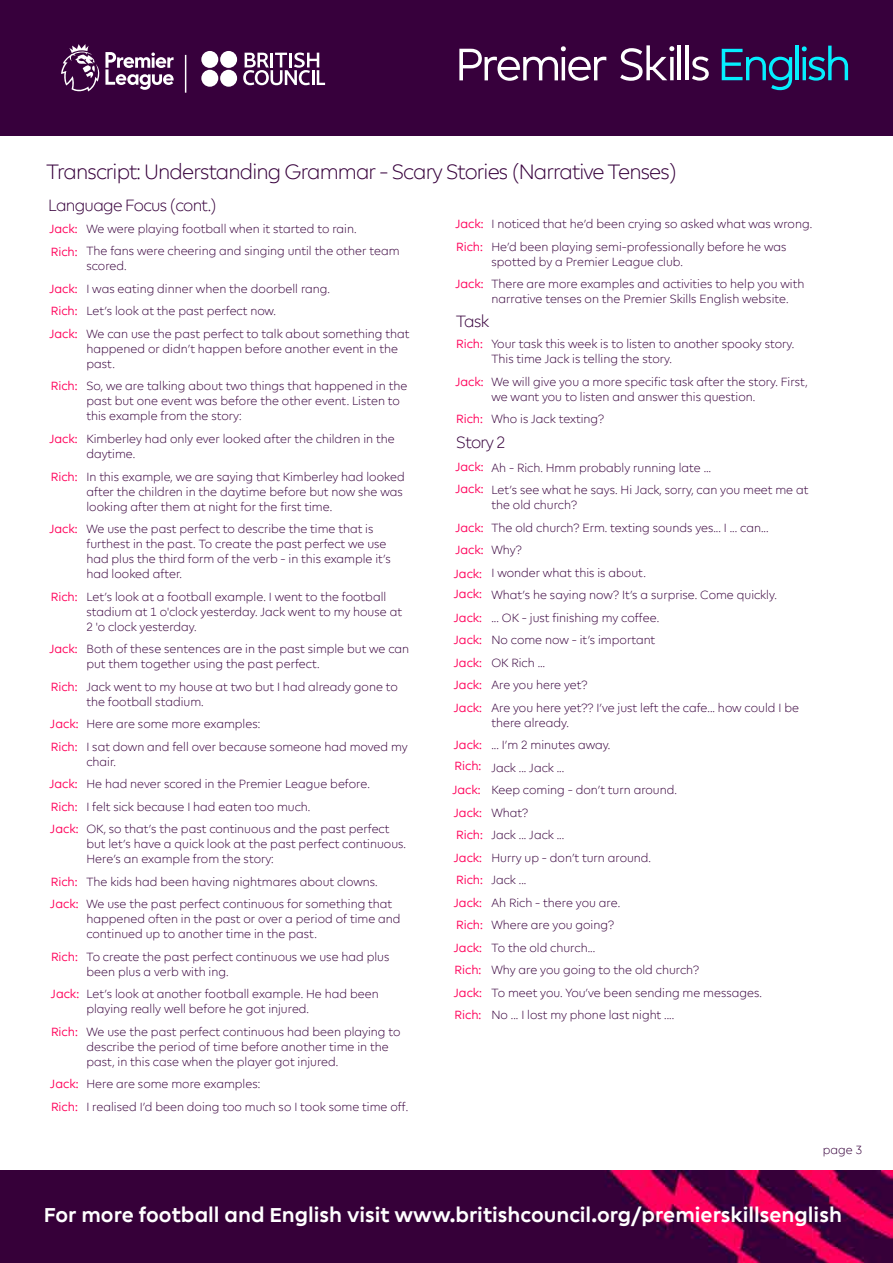
<style>
.page{position:relative;width:893px;height:1263px;background:#fff}
.page>*{position:absolute;margin:0;border:0;box-sizing:border-box;transform-origin:0 0}
.t1{font:300 21px "Premier League";letter-spacing:-.04em;color:#37003c}
.t2{font:700 20.25px "Premier League";color:#fff}
.t3{font:300 16.5px "Premier League";letter-spacing:-.04em;color:#37003c}
.t4{font:300 12px/22.5px "Premier League";color:#37003c}
.t5{font:12px/22.5px "Premier League";color:#ff005a}
</style>
<div class="page">
<div style="left:0;top:0;width:893px;height:135px;background:#37003c"></div>
<img style="left:0;top:1170px;width:893px;height:93px">
<svg style="left:459px;top:46px;width:147px;height:35px"></svg>
<svg style="left:620px;top:45px;width:54px;height:36px"></svg>
<hr style="left:678px;top:45px;width:3px;height:35px;background:#fff">
<hr style="left:685px;top:45px;width:4px;height:35px;background:#fff">
<svg style="left:692px;top:57px;width:17px;height:24px"></svg>
<svg style="left:722px;top:49px;width:70px;height:41px"></svg>
<hr style="left:795px;top:46px;width:4px;height:34px;background:#05efff">
<svg style="left:802px;top:46px;width:46px;height:35px"></svg>
<svg style="left:243px;top:53px;width:82px;height:32px"></svg>
<div style="left:220px;top:51px;width:17px;height:17px;background:#fff;border-radius:50%"></div>
<div style="left:201px;top:51px;width:17px;height:17px;background:#fff;border-radius:50%"></div>
<div style="left:220px;top:70px;width:17px;height:17px;background:#fff;border-radius:50%"></div>
<div style="left:201px;top:70px;width:17px;height:17px;background:#fff;border-radius:50%"></div>
<svg style="left:61px;top:44px;width:113px;height:48px"></svg>
<hr style="left:185px;top:55px;width:1px;height:38px;background:#fff">
<h1 class="t1" style="left:47px;top:160px;width:632px">Transcript: Understanding Grammar - Scary Stories (Narrative Tenses)</h1>
<h3 class="t3" style="left:48px;top:196px;width:170px">Language Focus (cont.)</h3>
<p class="t4" style="left:86px;top:218px;width:315px">We were playing football when it started to rain.<br>The fans were cheering and singing until the other team</p>
<p class="t4" style="left:86px;top:255px;width:325px">scored.<br>I was eating dinner when the doorbell rang.<br>Let’s look at the past perfect now.<br>We can use the past perfect to talk about something that</p>
<p class="t4" style="left:86px;top:342px;width:313px;line-height:15px">happened or didn’t happen before another event in the past.</p>
<p class="t4" style="left:86px;top:379px;width:322px;line-height:15px">So, we are talking about two things that happened in the past but one event was before the other event. Listen to this example from the story:</p>
<p class="t4" style="left:86px;top:432px;width:310px;line-height:15px">Kimberley had only ever looked after the children in the daytime.</p>
<p class="t4" style="left:86px;top:469px;width:320px;line-height:15px">In this example, we are saying that Kimberley had looked after the children in the daytime before but now she was looking after them at night for the first time.</p>
<p class="t4" style="left:86px;top:522px;width:306px;line-height:15px">We use the past perfect to describe the time that is furthest in the past. To create the past perfect we use had plus the third form of the verb - in this example it’s had looked after.</p>
<p class="t4" style="left:86px;top:589px;width:317px;line-height:15px">Let’s look at a football example. I went to the football stadium at 1 o'clock yesterday. Jack went to my house at<br>2 'o clock yesterday.</p>
<p class="t4" style="left:86px;top:642px;width:324px;line-height:15px">Both of these sentences are in the past simple but we can put them together using the past perfect.</p>
<p class="t4" style="left:86px;top:679px;width:313px;line-height:15px">Jack went to my house at two but I had already gone to the football stadium.</p>
<p class="t4" style="left:86px;top:713px;width:323px">Here are some more examples:<br>I sat down and fell over because someone had moved my</p>
<p class="t4" style="left:86px;top:750px;width:304px">chair.<br>He had never scored in the Premier League before.<br>I felt sick because I had eaten too much.<br>OK, so that’s the past continuous and the past perfect</p>
<p class="t4" style="left:86px;top:837px;width:321px;line-height:15px">but let’s have a quick look at the past perfect continuous.<br>Here’s an example from the story:</p>
<p class="t4" style="left:86px;top:870px;width:307px">The kids had been having nightmares about clowns.<br>We use the past perfect continuous for something that</p>
<p class="t4" style="left:86px;top:912px;width:316px;line-height:15px">happened often in the past or over a period of time and continued up to another time in the past.</p>
<p class="t4" style="left:86px;top:949px;width:305px;line-height:15px">To create the past perfect continuous we use had plus been plus a verb with ing.</p>
<p class="t4" style="left:86px;top:987px;width:294px;line-height:15px">Let’s look at another football example. He had been playing really well before he got injured.</p>
<p class="t4" style="left:86px;top:1024px;width:316px;line-height:15px">We use the past perfect continuous had been playing to describe the period of time before another time in the past, in this case when the player got injured.</p>
<p class="t4" style="left:86px;top:1073px;width:323px">Here are some more examples:<br>I realised I’d been doing too much so I took some time off.</p>
<p class="t5" style="left:49px;top:218px;width:30px">Jack:</p>
<p class="t5" style="left:51px;top:241px;width:28px">Rich:</p>
<p class="t5" style="left:49px;top:278px;width:30px">Jack:<br>Rich:</p>
<p class="t5" style="left:49px;top:323px;width:30px">Jack:</p>
<p class="t5" style="left:51px;top:375px;width:28px">Rich:</p>
<p class="t5" style="left:49px;top:428px;width:30px">Jack:</p>
<p class="t5" style="left:51px;top:465px;width:28px">Rich:</p>
<p class="t5" style="left:49px;top:518px;width:30px">Jack:</p>
<p class="t5" style="left:51px;top:585px;width:28px">Rich:</p>
<p class="t5" style="left:49px;top:638px;width:30px">Jack:</p>
<p class="t5" style="left:51px;top:675px;width:28px">Rich:</p>
<p class="t5" style="left:50px;top:713px;width:30px">Jack:</p>
<p class="t5" style="left:51px;top:735px;width:28px">Rich:</p>
<p class="t5" style="left:49px;top:773px;width:30px">Jack:</p>
<p class="t5" style="left:51px;top:795px;width:28px">Rich:</p>
<p class="t5" style="left:50px;top:818px;width:30px">Jack:</p>
<p class="t5" style="left:51px;top:870px;width:28px">Rich:</p>
<p class="t5" style="left:50px;top:893px;width:30px">Jack:</p>
<p class="t5" style="left:51px;top:945px;width:28px">Rich:</p>
<p class="t5" style="left:51px;top:983px;width:30px">Jack:</p>
<p class="t5" style="left:51px;top:1020px;width:28px">Rich:</p>
<p class="t5" style="left:50px;top:1073px;width:30px">Jack:</p>
<p class="t5" style="left:51px;top:1095px;width:28px">Rich:</p>
<p class="t5" style="left:455px;top:213px;width:30px">Jack:</p>
<p class="t5" style="left:456px;top:236px;width:28px">Rich:</p>
<p class="t5" style="left:455px;top:273px;width:30px">Jack:</p>
<p class="t4" style="left:491px;top:213px;width:322px">I noticed that he’d been crying so asked what was wrong.<br>He’d been playing semi-professionally before he was</p>
<p class="t4" style="left:491px;top:251px;width:314px">spotted by a Premier League club.<br>There are more examples and activities to help you with</p>
<p class="t4" style="left:491px;top:288px;width:299px">narrative tenses on the Premier Skills English website.</p>
<h3 class="t3" style="left:456px;top:312px;width:34px">Task</h3>
<p class="t5" style="left:456px;top:333px;width:28px">Rich:</p>
<p class="t4" style="left:491px;top:337px;width:304px;line-height:15px">Your task this week is to listen to another spooky story.<br>This time Jack is telling the story.</p>
<p class="t4" style="left:491px;top:375px;width:318px;line-height:15px">We will give you a more specific task after the story. First, we want you to listen and answer this question.</p>
<p class="t4" style="left:491px;top:408px;width:114px">Who is Jack texting?</p>
<h3 class="t3" style="left:456px;top:433px;width:51px">Story 2</h3>
<p class="t4" style="left:491px;top:456px;width:318px">Ah - Rich. Hmm probably running late …<br>Let’s see what he says. Hi Jack, sorry, can you meet me at</p>
<p class="t4" style="left:491px;top:494px;width:309px">the old church?<br>The old church? Erm. texting sounds yes... I ... can...<br>Why?<br>I wonder what this is about.<br>What’s he saying now? It’s a surprise. Come quickly.<br>... OK - just finishing my coffee.<br>No come now - it’s important<br>OK Rich …<br>Are you here yet?<br>Are you here yet?? I’ve just left the cafe... how could I be</p>
<p class="t4" style="left:491px;top:711px;width:272px">there already.<br>... I’m 2 minutes away.<br>Jack ... Jack ...<br>Keep coming - don’t turn around.<br>What?<br>Jack ... Jack ...<br>Hurry up - don’t turn around.<br>Jack ...<br>Ah Rich - there you are.<br>Where are you going?<br>To the old church...<br>Why are you going to the old church?<br>To meet you. You’ve been sending me messages.<br>No ... I lost my phone last night ....</p>
<p class="t5" style="left:455px;top:371px;width:30px">Jack:</p>
<p class="t5" style="left:456px;top:408px;width:28px">Rich:</p>
<p class="t5" style="left:455px;top:456px;width:30px">Jack:</p>
<p class="t5" style="left:455px;top:477px;width:30px">Jack:</p>
<p class="t5" style="left:455px;top:516px;width:30px">Jack:</p>
<p class="t5" style="left:455px;top:539px;width:30px">Jack:</p>
<p class="t5" style="left:454px;top:563px;width:30px">Jack:</p>
<p class="t5" style="left:454px;top:582px;width:30px">Jack:</p>
<p class="t5" style="left:454px;top:606px;width:30px">Jack:</p>
<p class="t5" style="left:454px;top:629px;width:30px">Jack:</p>
<p class="t5" style="left:454px;top:651px;width:30px">Jack:</p>
<p class="t5" style="left:454px;top:674px;width:30px">Jack:</p>
<p class="t5" style="left:454px;top:696px;width:30px">Jack:</p>
<p class="t5" style="left:454px;top:734px;width:30px">Jack:</p>
<p class="t5" style="left:455px;top:755px;width:28px">Rich:</p>
<p class="t5" style="left:452px;top:779px;width:30px">Jack:</p>
<p class="t5" style="left:454px;top:801px;width:30px">Jack:</p>
<p class="t5" style="left:456px;top:824px;width:28px">Rich:</p>
<p class="t5" style="left:454px;top:846px;width:30px">Jack:</p>
<p class="t5" style="left:454px;top:891px;width:30px">Jack:</p>
<p class="t5" style="left:456px;top:869px;width:28px">Rich:</p>
<p class="t5" style="left:456px;top:914px;width:28px">Rich:</p>
<p class="t5" style="left:454px;top:936px;width:30px">Jack:<br>Rich:</p>
<p class="t5" style="left:455px;top:1004px;width:28px">Rich:</p>
<p class="t5" style="left:454px;top:981px;width:30px">Jack:</p>
<p class="t4" style="left:823px;top:1138px;width:41px">page 3</p>
<h2 class="t2" style="left:44px;top:1204px;width:799px">For more football and English visit www.britishcouncil.org/premierskillsenglish</h2>
</div>
